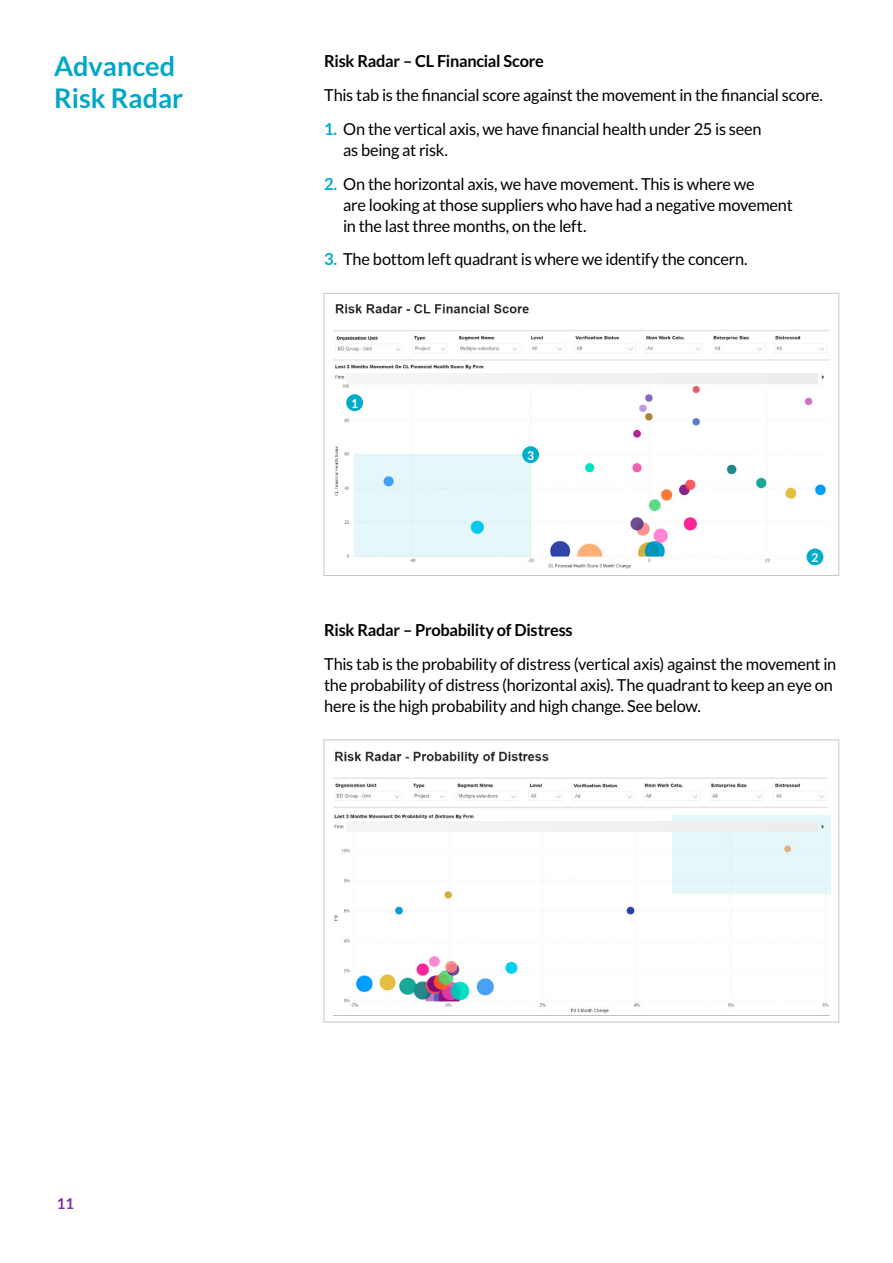
<style>
.page{position:relative;width:893px;height:1263px;background:#fff}
.page>*{position:absolute;margin:0;border:0;box-sizing:border-box;transform-origin:0 0}
.t1{font:700 27px/32.4px "Lato";color:#00a7c7}
.t2{font:16.5px/21px "Lato";letter-spacing:-.02em;color:#000}
.t3{font:700 16.5px "Lato";letter-spacing:-.015em;color:#000}
.t4{font:700 15px "Lato";color:#8031a7}
.t5{font:700 12.15px "Lato";color:#fff}
.s1{font-weight:700;color:#00aec7}
</style>
<div class="page">
<img style="left:333px;top:751px;width:497px;height:265px">
<div style="left:324px;top:740px;width:515px;height:282px;border:1px solid #c6c6c6"></div>
<img style="left:333px;top:304px;width:497px;height:265px">
<div style="left:324px;top:293px;width:515px;height:283px;border:1px solid #c6c6c6"></div>
<div style="left:355px;top:455px;width:176px;height:102px;background:#e6f7f9"></div>
<div style="left:346px;top:394px;width:17px;height:17px;background:#00aec7;border-radius:50%"></div>
<div style="left:806px;top:548px;width:17px;height:17px;background:#00aec7;border-radius:50%"></div>
<div style="left:522px;top:446px;width:17px;height:17px;background:#00aec7;border-radius:50%"></div>
<div style="left:672px;top:815px;width:159px;height:79px;background:#e6f7f9"></div>
<div style="left:346px;top:373px;width:472px;height:10px;background:#f1f1f1"></div>
<div style="left:346px;top:822px;width:472px;height:10px;background:#f1f1f1"></div>
<h1 class="t1" style="left:54px;top:49px;width:131px">Advanced<br>Risk Radar</h1>
<p class="t3" style="left:324px;top:52px;width:221px">Risk Radar – CL Financial Score</p>
<p class="t2" style="left:324px;top:84px;width:500px">This tab is the financial score against the movement in the financial score.</p>
<p class="t2" style="left:343px;top:118px;width:420px;text-indent:-19px"><span class="s1">1.</span> On the vertical axis, we have financial health under 25 is seen as being at risk.</p>
<p class="t2" style="left:343px;top:173px;width:451px;text-indent:-19px"><span class="s1">2.</span> On the horizontal axis, we have movement. This is where we<br>are looking at those suppliers who have had a negative movement in the last three months, on the left.</p>
<p class="t2" style="left:324px;top:249px;width:425px"><span class="s1">3.</span> The bottom left quadrant is where we identify the concern.</p>
<p class="t5" style="left:351px;top:396px;width:8px">1</p>
<p class="t5" style="left:527px;top:448px;width:8px">3</p>
<p class="t5" style="left:811px;top:550px;width:8px">2</p>
<p class="t3" style="left:324px;top:621px;width:250px">Risk Radar – Probability of Distress</p>
<p class="t2" style="left:324px;top:653px;width:514px">This tab is the probability of distress (vertical axis) against the movement in the probability of distress (horizontal axis). The quadrant to keep an eye on here is the high probability and high change. See below.</p>
<p class="t4" style="left:57px;top:1195px;width:19px">11</p>
</div>
